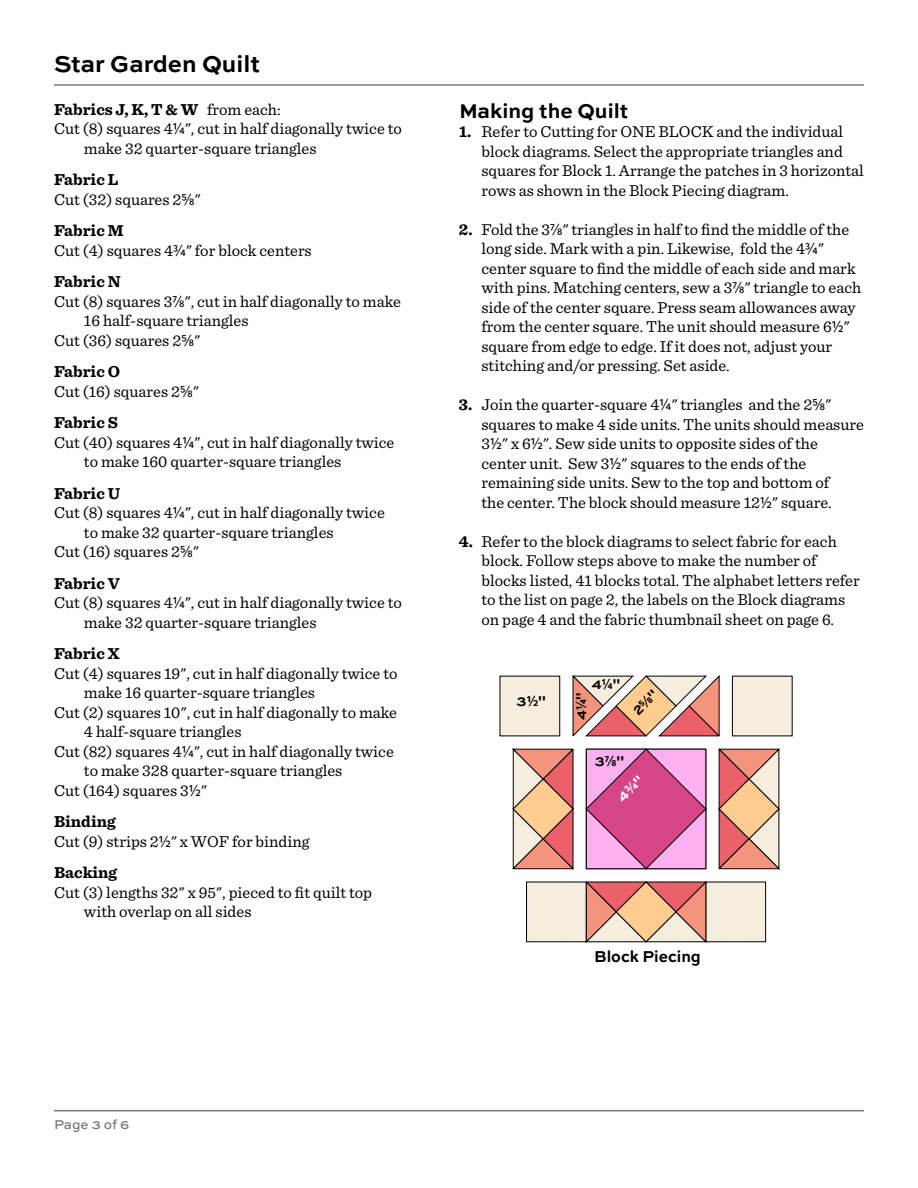
<style>
.page{position:relative;width:918px;height:1188px;background:#fff}
.page>*{position:absolute;margin:0;border:0;box-sizing:border-box;transform-origin:0 0}
.t1{font:700 24px "Sweet Sans Pro";color:#000}
.t2{font:700 21px "Sweet Sans Pro";color:#000}
.t3{font:700 16.65px "Sweet Sans Pro";color:#000;scale:.95 1}
.t4{font:16.5px/19.5px "Sentinel";color:#000}
.t5{font:700 16.5px "Sentinel";color:#000}
.t6{font:700 15px "Utile";color:#000}
.t7{font:700 15px "Utile";color:#000;scale:.95 1}
.t8{font:700 15px "Utile";color:#fff}
.t9{font:500 13.5px "Sweet Sans Pro";color:#78797b}
.s1{font-weight:400}
.s2{font-family:"Utile";font-weight:500}
.s3{font-weight:700}
.s4{font-family:"Sweet Sans Pro"}
</style>
<div class="page">
<hr style="left:54px;top:84px;width:810px;height:2px;background:#78797b">
<hr style="left:54px;top:1110px;width:810px;height:1px;background:#78797b">
<div style="left:705px;top:882px;width:61px;height:60px;background:#f5edde;border:1px solid #000"></div>
<div style="left:732px;top:676px;width:61px;height:60px;background:#f5edde"></div>
<div style="left:526px;top:882px;width:61px;height:60px;background:#f5edde;border:1px solid #000"></div>
<svg style="left:512px;top:748px;width:62px;height:122px;background:#dd9d89"></svg>
<svg style="left:584px;top:881px;width:124px;height:62px;background:#dc9d89"></svg>
<svg style="left:718px;top:748px;width:62px;height:122px;background:#dd9d89"></svg>
<svg style="left:585px;top:748px;width:122px;height:122px;background:#d872ae"></svg>
<div style="left:499px;top:676px;width:61px;height:60px;background:#f5edde"></div>
<svg style="left:572px;top:675px;width:148px;height:62px;background:#dfaa99"></svg>
<h1 class="t1" style="left:54px;top:46px;width:208px">Star Garden Quilt</h1>
<p class="t5" style="left:54px;top:96px;width:228px">Fabrics J, K, T &amp; W <span class="s1">from each:</span></p>
<p class="t4" style="left:54px;top:118px;width:349px">Cut (8) squares 4<span class="s2">1/4</span>", cut in half diagonally twice to</p>
<p class="t4" style="left:84px;top:137px;width:234px">make 32 quarter-square triangles</p>
<p class="t4" style="left:54px;top:169px;width:148px"><span class="s3">Fabric L<br></span>Cut (32) squares 2<span class="s2">5/8</span>"</p>
<p class="t4" style="left:54px;top:220px;width:259px"><span class="s3">Fabric M<br></span>Cut (4) squares 4<span class="s2">3/4</span>" for block centers</p>
<p class="t5" style="left:54px;top:269px;width:68px">Fabric N</p>
<p class="t4" style="left:54px;top:290px;width:349px">Cut (8) squares 3<span class="s2">7/8</span>", cut in half diagonally to make</p>
<p class="t4" style="left:84px;top:310px;width:166px">16 half-square triangles</p>
<p class="t4" style="left:54px;top:329px;width:148px">Cut (36) squares 2<span class="s2">5/8</span>"</p>
<p class="t4" style="left:54px;top:361px;width:147px"><span class="s3">Fabric O<br></span>Cut (16) squares 2<span class="s2">5/8</span>"</p>
<p class="t5" style="left:54px;top:410px;width:65px">Fabric S</p>
<p class="t4" style="left:54px;top:431px;width:342px">Cut (40) squares 4<span class="s2">1/4</span>", cut in half diagonally twice</p>
<p class="t4" style="left:84px;top:451px;width:259px">to make 160 quarter-square triangles</p>
<p class="t5" style="left:54px;top:480px;width:68px">Fabric U</p>
<p class="t4" style="left:54px;top:502px;width:332px">Cut (8) squares 4<span class="s2">1/4</span>", cut in half diagonally twice</p>
<p class="t4" style="left:84px;top:521px;width:251px">to make 32 quarter-square triangles</p>
<p class="t4" style="left:54px;top:541px;width:147px">Cut (16) squares 2<span class="s2">5/8</span>"</p>
<p class="t5" style="left:54px;top:570px;width:67px">Fabric V</p>
<p class="t4" style="left:54px;top:592px;width:349px">Cut (8) squares 4<span class="s2">1/4</span>", cut in half diagonally twice to</p>
<p class="t4" style="left:84px;top:611px;width:234px">make 32 quarter-square triangles</p>
<p class="t5" style="left:54px;top:641px;width:67px">Fabric X</p>
<p class="t4" style="left:54px;top:662px;width:345px">Cut (4) squares 19", cut in half diagonally twice to</p>
<p class="t4" style="left:84px;top:682px;width:233px">make 16 quarter-square triangles</p>
<p class="t4" style="left:54px;top:701px;width:345px">Cut (2) squares 10", cut in half diagonally to make</p>
<p class="t4" style="left:84px;top:721px;width:159px">4 half-square triangles</p>
<p class="t4" style="left:54px;top:740px;width:341px">Cut (82) squares 4<span class="s2">1/4</span>", cut in half diagonally twice</p>
<p class="t4" style="left:84px;top:760px;width:260px">to make 328 quarter-square triangles</p>
<p class="t4" style="left:54px;top:779px;width:154px">Cut (164) squares 3<span class="s2">1/2</span>"</p>
<p class="t4" style="left:54px;top:811px;width:257px"><span class="s3">Binding<br></span>Cut (9) strips 2<span class="s2">1/2</span>" x WOF for binding</p>
<p class="t5" style="left:54px;top:860px;width:65px">Backing</p>
<p class="t4" style="left:84px;top:881px;width:290px;text-indent:-30px">Cut (3) lengths 32" x 95", pieced to fit quilt top with overlap on all sides</p>
<p class="t2" style="left:459px;top:95px;width:171px">Making the Quilt</p>
<p class="t4" style="left:481px;top:121px;width:384px;text-indent:-22px"><span class="s3">1.</span> Refer to Cutting for ONE BLOCK and the individual block diagrams. Select the appropriate triangles and squares for Block 1. Arrange the patches in 3 horizontal rows as shown in the Block Piecing diagram.</p>
<p class="t4" style="left:481px;top:218px;width:381px;text-indent:-22px"><span class="s3">2.</span> Fold the 3<span class="s2">7/8</span>" triangles in half to find the middle of the long side. Mark with a pin. Likewise, fold the 4<span class="s2">3/4</span>" center square to find the middle of each side and mark with pins. Matching centers, sew a 3<span class="s2">7/8</span>" triangle to each side of the center square. Press seam allowances away from the center square. The unit should measure 6<span class="s2">1/2</span>" square from edge to edge. If it does not, adjust your stitching and/or pressing. Set aside.</p>
<p class="t4" style="left:481px;top:394px;width:384px;text-indent:-22px"><span class="s3">3.</span> Join the quarter-square 4<span class="s2">1/4</span>" triangles and the 2<span class="s2">5/8</span>" squares to make 4 side units. The units should measure 3<span class="s2">1/2</span>" x 6<span class="s2">1/2</span>". Sew side units to opposite sides of the center unit. Sew 3<span class="s2">1/2</span>" squares to the ends of the remaining side units. Sew to the top and bottom of<br>the center. The block should measure 12<span class="s2">1/2</span>" square.</p>
<p class="t4" style="left:481px;top:531px;width:380px;text-indent:-22px"><span class="s3">4.</span> Refer to the block diagrams to select fabric for each block. Follow steps above to make the number of blocks listed, 41 blocks total. The alphabet letters refer to the list on page 2, the labels on the Block diagrams on page 4 and the fabric thumbnail sheet on page 6.</p>
<p class="t7" style="left:592px;top:672px;width:31px"><span class="s4">4</span>1/4<span class="s4">"</span></p>
<p class="t6" style="left:517px;top:689px;width:31px"><span class="s4">3</span>1/2<span class="s4">"</span></p>
<p class="t6" style="left:626px;top:704px;width:31px;rotate:-45deg"><span class="s4">2</span>5/8<span class="s4">"</span></p>
<p class="t7" style="left:569px;top:720px;width:31px;rotate:-90deg"><span class="s4">4</span>1/4<span class="s4">"</span></p>
<p class="t6" style="left:595px;top:749px;width:31px"><span class="s4">3</span>7/8<span class="s4">"</span></p>
<p class="t8" style="left:611px;top:791px;width:32px;rotate:-45deg"><span class="s4">4</span>3/4<span class="s4">"</span></p>
<p class="t3" style="left:594px;top:944px;width:114px">Block Piecing</p>
<p class="t9" style="left:54px;top:1115px;width:77px">Page 3 of 6</p>
</div>
